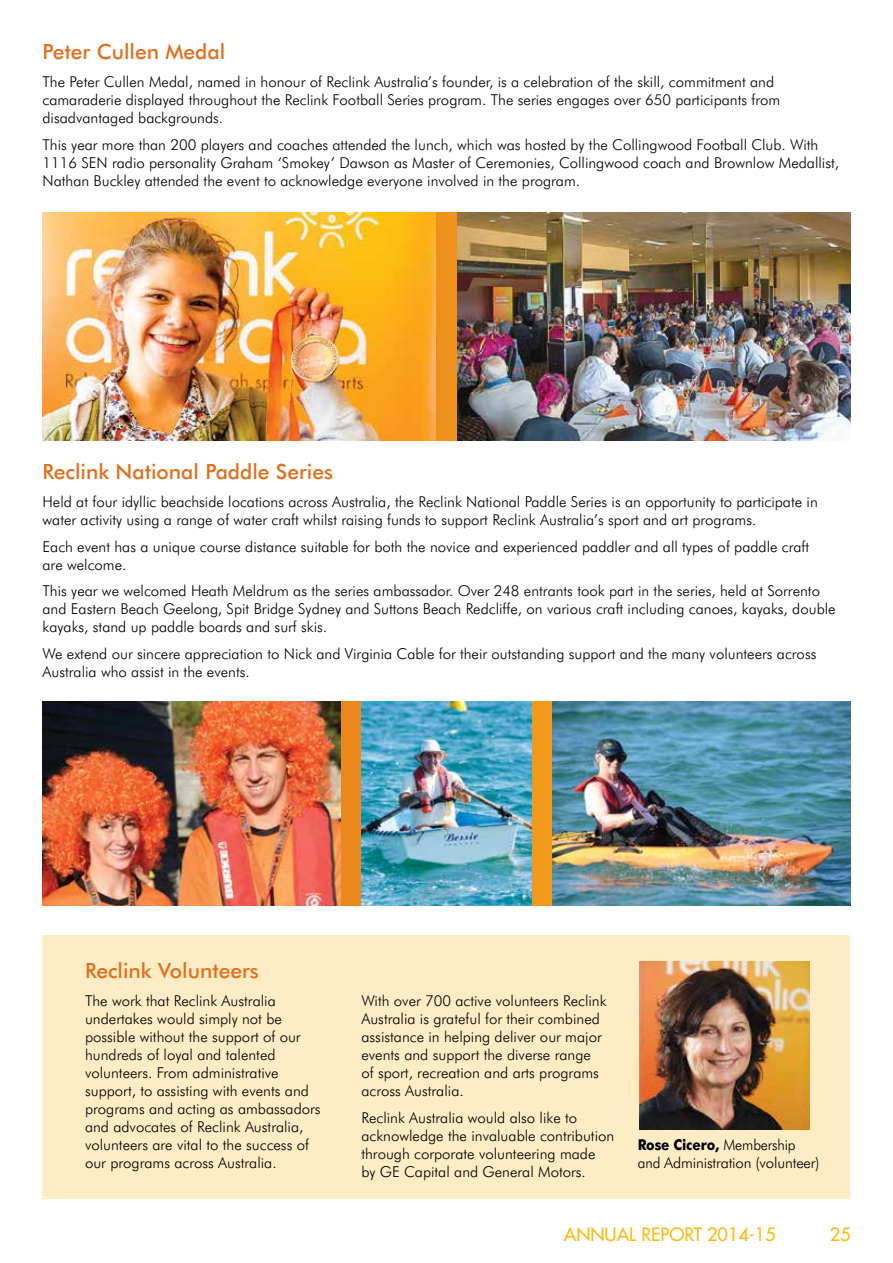
<style>
.page{position:relative;width:893px;height:1263px;background:#fff}
.page>*{position:absolute;margin:0;border:0;box-sizing:border-box;transform-origin:0 0}
.t1{font:500 21px "Futura BT";color:#e36f1e}
.t2{font:18px "Futura";color:#fdb913}
.t3{font:300 15px/18px "Futura BT";color:#000}
.t4{font:300 15px/18px "Futura BT";color:#000;scale:.95 1}
.s1{font-weight:700}
</style>
<div class="page">
<div style="left:319px;top:212px;width:255px;height:228px;background:#ee911c"></div>
<svg style="left:340px;top:701px;width:213px;height:204px;background:#e59123"></svg>
<img style="left:43px;top:212px;width:393px;height:228px">
<img style="left:457px;top:212px;width:393px;height:228px">
<div style="left:43px;top:935px;width:807px;height:264px;background:#feedc4"></div>
<img style="left:43px;top:701px;width:297px;height:204px">
<img style="left:553px;top:701px;width:297px;height:204px">
<img style="left:361px;top:701px;width:170px;height:204px">
<img style="left:639px;top:961px;width:171px;height:168px">
<h1 class="t1" style="left:43px;top:38px;width:184px">Peter Cullen Medal</h1>
<p class="t3" style="left:43px;top:73px;width:739px">The Peter Cullen Medal, named in honour of Reclink Australia’s founder, is a celebration of the skill, commitment and camaraderie displayed throughout the Reclink Football Series program. The series engages over 650 participants from disadvantaged backgrounds.</p>
<p class="t3" style="left:43px;top:135px;width:798px">This year more than 200 players and coaches attended the lunch, which was hosted by the Collingwood Football Club. With<br>1116 SEN radio personality Graham ‘Smokey’ Dawson as Master of Ceremonies, Collingwood coach and Brownlow Medallist,<br>Nathan Buckley attended the event to acknowledge everyone involved in the program.</p>
<h1 class="t1" style="left:43px;top:458px;width:292px">Reclink National Paddle Series</h1>
<p class="t3" style="left:43px;top:493px;width:777px">Held at four idyllic beachside locations across Australia, the Reclink National Paddle Series is an opportunity to participate in water activity using a range of water craft whilst raising funds to support Reclink Australia’s sport and art programs.</p>
<p class="t3" style="left:43px;top:537px;width:768px">Each event has a unique course distance suitable for both the novice and experienced paddler and all types of paddle craft are welcome.</p>
<p class="t3" style="left:43px;top:582px;width:795px">This year we welcomed Heath Meldrum as the series ambassador. Over 248 entrants took part in the series, held at Sorrento and Eastern Beach Geelong, Spit Bridge Sydney and Suttons Beach Redcliffe, on various craft including canoes, kayaks, double kayaks, stand up paddle boards and surf skis.</p>
<p class="t3" style="left:43px;top:644px;width:775px">We extend our sincere appreciation to Nick and Virginia Cable for their outstanding support and the many volunteers across<br>Australia who assist in the events.</p>
<h1 class="t1" style="left:85px;top:957px;width:175px">Reclink Volunteers</h1>
<p class="t3" style="left:85px;top:992px;width:237px">The work that Reclink Australia undertakes would simply not be possible without the support of our hundreds of loyal and talented volunteers. From administrative support, to assisting with events and programs and acting as ambassadors and advocates of Reclink Australia, volunteers are vital to the success of our programs across Australia.</p>
<p class="t3" style="left:361px;top:992px;width:247px">With over 700 active volunteers Reclink Australia is grateful for their combined assistance in helping deliver our major events and support the diverse range of sport, recreation and arts programs across Australia.</p>
<p class="t3" style="left:361px;top:1108px;width:254px">Reclink Australia would also like to acknowledge the invaluable contribution through corporate volunteering made<br>by GE Capital and General Motors.</p>
<p class="t4" style="left:638px;top:1136px;width:193px"><span class="s1">Rose Cicero,</span> Membership and Administration (volunteer)</p>
<p class="t2" style="left:564px;top:1223px;width:213px">ANNUAL REPORT 2014-15</p>
<p class="t2" style="left:830px;top:1223px;width:22px">25</p>
</div>
